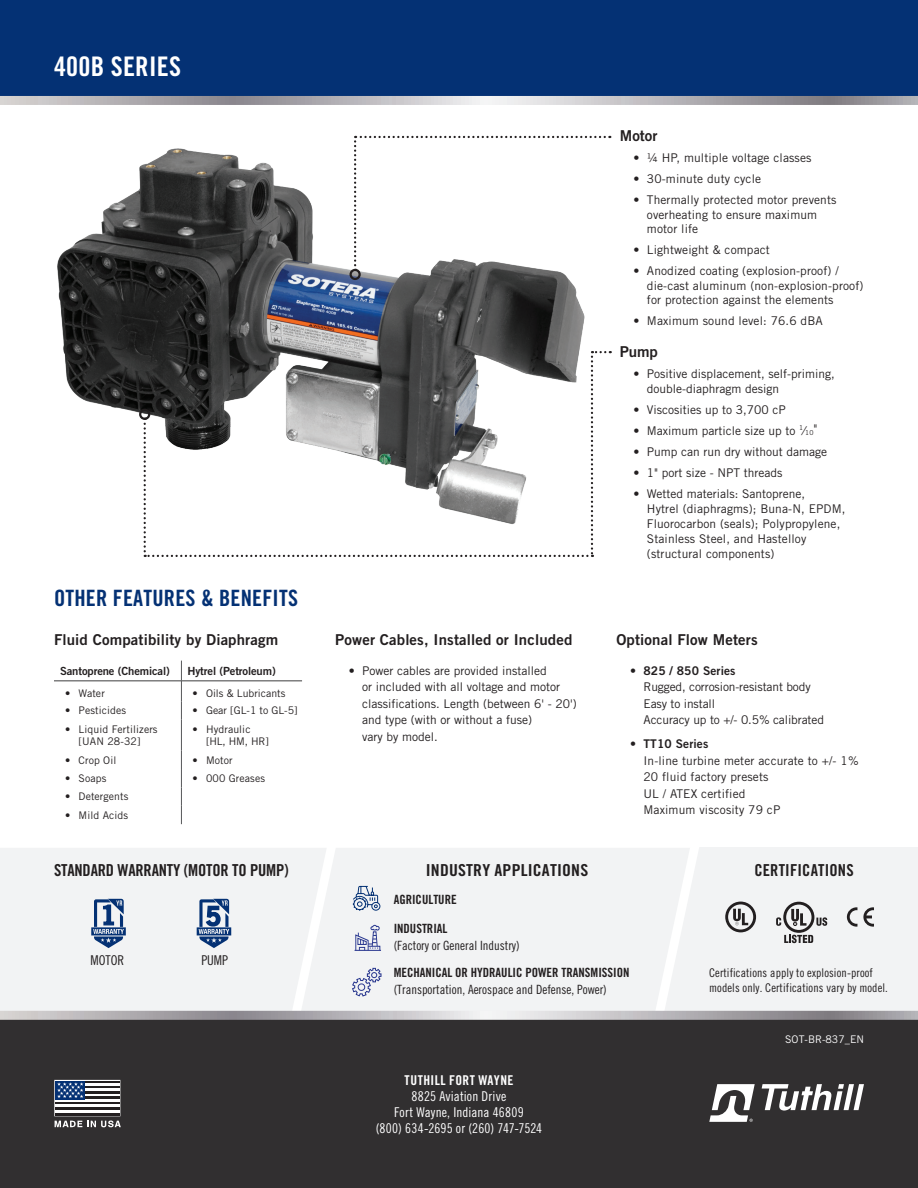
<style>
.page{position:relative;width:918px;height:1188px;background:#fff}
.page>*{position:absolute;margin:0;border:0;box-sizing:border-box;transform-origin:0 0}
.t1{font:27px "Trade Gothic LT Bold Cond Twenty";letter-spacing:.01em;color:#fff}
.t2{font:22.5px "Trade Gothic LT Bold Cond Twenty";letter-spacing:.01em;color:#043174}
.t3{font:16.5px "Trade Gothic LT Bold Cond Twenty";letter-spacing:-.01em;color:#231f20}
.t4{font:16.5px "Trade Gothic LT Bold Cond Twenty";letter-spacing:.01em;color:#231f20;scale:1.08 1}
.t5{font:16.5px "Trade Gothic LT Bold Cond Twenty";letter-spacing:.01em;color:#231f20}
.Body_Text{font:15px "Trade Gothic LT Std Bd 2";letter-spacing:.01em;color:#231f20}
.t6{font:15px "Trade Gothic LT Bold Two";color:#231f20}
.t7{font:13.5px "Trade Gothic LT Cond Eighteen";letter-spacing:.01em;color:#fff}
.t8{font:13.5px "Trade Gothic LT Bold Cond Twenty";letter-spacing:.035em;color:#fff}
.t9{font:13.5px "Trade Gothic LT Cond Eighteen";letter-spacing:-.005em;color:#231f20}
.t10{font:12.75px/16.5px "Trade Gothic LT Cond Eighteen";color:#231f20}
.t11{font:12.75px "Trade Gothic LT Bold Cond Twenty";color:#231f20}
.Body_Text-2{font:12px/15px "Trade Gothic LT Std";letter-spacing:.01em;color:#231f20}
.t12{font:12px/16.5px "Trade Gothic LT";color:#231f20}
.Body_Text-3{font:12px/15px "Trade Gothic LT Cond Eighteen";letter-spacing:.01em;color:#231f20}
.Body_Text-4{font:12px "Trade Gothic LT Std";letter-spacing:-.01em;color:#231f20}
.t13{font:12px "Trade Gothic LT Std Bd 2";letter-spacing:.01em;color:#231f20}
.Body_Text-5{font:11.25px "Trade Gothic LT Std Bd 2";letter-spacing:-.01em;color:#231f20}
.t14{font:10.5px/12.6px "Trade Gothic LT Std";letter-spacing:.01em;color:#231f20;text-align:center}
.t15{font:10.5px "Trade Gothic LT";color:#fff}
.s1{font-size:6.75px}
.s2{font-family:"Trade Gothic LT Bold Cond Twenty"}
</style>
<div class="page">
<img style="left:57px;top:148px;width:528px;height:376px">
<svg style="left:144px;top:351px;width:467px;height:206px"></svg>
<div style="left:139px;top:409px;width:11px;height:11px;border:2px solid #231f20;border-radius:50%"></div>
<svg style="left:354px;top:136px;width:256px;height:135px"></svg>
<div style="left:350px;top:269px;width:11px;height:11px;border:2px solid #231f20;border-radius:50%"></div>
<div style="left:0;top:848px;width:301px;height:163px;background:#f2f3f4"></div>
<div style="left:301px;top:848px;width:363px;height:163px;background:#f2f3f4"></div>
<div style="left:0;top:0;width:918px;height:100px;background:#043174"></div>
<div style="left:0;top:1012px;width:918px;height:176px;background:#312f30"></div>
<svg style="left:0;top:1011px;width:918px;height:9px;background:#b3b1b4"></svg>
<svg style="left:0;top:96px;width:918px;height:9px;background:#b6b3b7"></svg>
<hr style="left:54px;top:680px;width:127px;height:1px;background:#3e3e3f">
<hr style="left:182px;top:680px;width:120px;height:1px;background:#3e3e3f">
<hr style="left:181px;top:720px;width:1px;height:31px;background:#57585a">
<svg style="left:181px;top:751px;width:1px;height:73px"></svg>
<svg style="left:181px;top:661px;width:1px;height:59px"></svg>
<svg style="left:91px;top:899px;width:35px;height:49px"></svg>
<svg style="left:709px;top:1084px;width:46px;height:38px"></svg>
<svg style="left:762px;top:1084px;width:102px;height:27px"></svg>
<svg style="left:54px;top:1080px;width:67px;height:48px"></svg>
<svg style="left:197px;top:899px;width:34px;height:49px"></svg>
<svg style="left:352px;top:885px;width:29px;height:26px"></svg>
<svg style="left:355px;top:925px;width:26px;height:26px"></svg>
<svg style="left:352px;top:968px;width:30px;height:28px"></svg>
<svg style="left:664px;top:847px;width:254px;height:165px"></svg>
<p class="t1" style="left:54px;top:50px;width:129px">400B SERIES</p>
<p class="t2" style="left:54px;top:584px;width:246px">OTHER FEATURES &amp; BENEFITS</p>
<p class="Body_Text" style="left:54px;top:630px;width:226px">Fluid Compatibility by Diaphragm</p>
<p class="Body_Text" style="left:335px;top:630px;width:239px">Power Cables, Installed or Included</p>
<p class="t12" style="left:362px;top:662px;width:216px;text-indent:-14px">• Power cables are provided installed<br>or included with all voltage and motor classifications. Length (between 6' ‑ 20') and type (with or without a fuse)<br>vary by model.</p>
<p class="Body_Text-5" style="left:60px;top:664px;width:111px">Santoprene (Chemical)</p>
<p class="Body_Text-5" style="left:187px;top:664px;width:90px">Hytrel (Petroleum)</p>
<p class="t14" style="left:65px;top:687px;width:41px">• Water</p>
<p class="t14" style="left:193px;top:687px;width:94px">• Oils &amp; Lubricants</p>
<p class="t14" style="left:65px;top:704px;width:63px">• Pesticides</p>
<p class="t14" style="left:193px;top:704px;width:107px">• Gear [GL-1 to GL-5]</p>
<p class="t14" style="left:65px;top:722px;width:94px">• Liquid Fertilizers [UAN 28-32]</p>
<p class="t14" style="left:206px;top:722px;width:64px;text-align:left;text-indent:-14px">• Hydraulic [HL, HM, HR]</p>
<p class="t14" style="left:65px;top:753px;width:53px">• Crop Oil</p>
<p class="t14" style="left:193px;top:753px;width:42px">• Motor</p>
<p class="t14" style="left:65px;top:772px;width:43px">• Soaps</p>
<p class="t14" style="left:193px;top:772px;width:74px">• 000 Greases</p>
<p class="t14" style="left:65px;top:790px;width:65px">• Detergents</p>
<p class="t14" style="left:65px;top:809px;width:65px">• Mild Acids</p>
<p class="t6" style="left:620px;top:126px;width:39px">Motor</p>
<p class="Body_Text-2" style="left:633px;top:150px;width:180px">• ¼ HP, multiple voltage classes</p>
<p class="Body_Text-2" style="left:633px;top:171px;width:129px">• 30-minute duty cycle</p>
<p class="Body_Text-2" style="left:647px;top:193px;width:191px;line-height:14.4px;text-indent:-14px">• Thermally protected motor prevents overheating to ensure maximum motor life</p>
<p class="Body_Text-2" style="left:633px;top:242px;width:138px">• Lightweight &amp; compact</p>
<p class="Body_Text-2" style="left:647px;top:264px;width:218px;line-height:14.4px;text-indent:-14px">• Anodized coating (explosion‑proof) / die‑cast aluminum (non‑explosion‑proof) for protection against the elements</p>
<p class="Body_Text-2" style="left:633px;top:313px;width:191px">• Maximum sound level: 76.6 dBA</p>
<p class="t6" style="left:620px;top:342px;width:39px">Pump</p>
<p class="Body_Text-2" style="left:647px;top:366px;width:189px;text-indent:-14px">• Positive displacement, self-priming, double-diaphragm design</p>
<p class="Body_Text-2" style="left:633px;top:402px;width:154px">• Viscosities up to 3,700 cP</p>
<p class="Body_Text-2" style="left:633px;top:423px;width:186px">• Maximum particle size up to <sup>1</sup>⁄<span class="s1">10</span>"</p>
<p class="Body_Text-2" style="left:633px;top:444px;width:195px">• Pump can run dry without damage</p>
<p class="Body_Text-2" style="left:633px;top:465px;width:151px">• 1" port size - NPT threads</p>
<p class="Body_Text-2" style="left:647px;top:486px;width:200px;text-indent:-14px">• Wetted materials: Santoprene,<br>Hytrel (diaphragms); Buna-N, EPDM, Fluorocarbon (seals); Polypropylene, Stainless Steel, and Hastelloy (structural components)</p>
<p class="Body_Text" style="left:616px;top:630px;width:143px">Optional Flow Meters</p>
<p class="t13" style="left:630px;top:663px;width:107px">• 825 / 850 Series</p>
<p class="Body_Text-4" style="left:644px;top:680px;width:169px">Rugged, corrosion-resistant body</p>
<p class="Body_Text-4" style="left:644px;top:696px;width:73px">Easy to install</p>
<p class="Body_Text-4" style="left:644px;top:713px;width:182px">Accuracy up to +/- 0.5% calibrated</p>
<p class="t13" style="left:630px;top:737px;width:80px">• TT10 Series</p>
<p class="Body_Text-2" style="left:644px;top:753px;width:217px">In-line turbine meter accurate to +/- 1%</p>
<p class="Body_Text-2" style="left:644px;top:769px;width:127px">20 fluid factory presets</p>
<p class="Body_Text-2" style="left:644px;top:786px;width:104px">UL / ATEX certified</p>
<p class="Body_Text-2" style="left:644px;top:802px;width:138px">Maximum viscosity 79 cP</p>
<p class="t3" style="left:54px;top:860px;width:236px">STANDARD WARRANTY (MOTOR TO PUMP)</p>
<p class="t9" style="left:91px;top:953px;width:35px">MOTOR</p>
<p class="t9" style="left:201px;top:953px;width:28px">PUMP</p>
<p class="t4" style="left:426px;top:860px;width:152px">INDUSTRY APPLICATIONS</p>
<p class="t11" style="left:394px;top:892px;width:65px">AGRICULTURE</p>
<p class="t10" style="left:394px;top:921px;width:128px"><span class="s2">INDUSTRIAL<br></span>(Factory or General Industry)</p>
<p class="t10" style="left:394px;top:964px;width:237px"><span class="s2">MECHANICAL OR HYDRAULIC POWER TRANSMISSION </span>(Transportation, Aerospace and Defense, Power)</p>
<p class="Body_Text-3" style="left:709px;top:965px;width:180px">Certifications apply to explosion-proof models only. Certifications vary by model.</p>
<p class="t5" style="left:754px;top:860px;width:101px">CERTIFICATIONS</p>
<p class="t8" style="left:404px;top:1072px;width:111px">TUTHILL FORT WAYNE</p>
<p class="t7" style="left:412px;top:1088px;width:96px">8825 Aviation Drive</p>
<p class="t7" style="left:394px;top:1104px;width:131px">Fort Wayne, Indiana 46809</p>
<p class="t7" style="left:376px;top:1121px;width:168px">(800) 634-2695 or (260) 747-7524</p>
<p class="t15" style="left:785px;top:1033px;width:80px">SOT-BR-837_EN</p>
</div>
